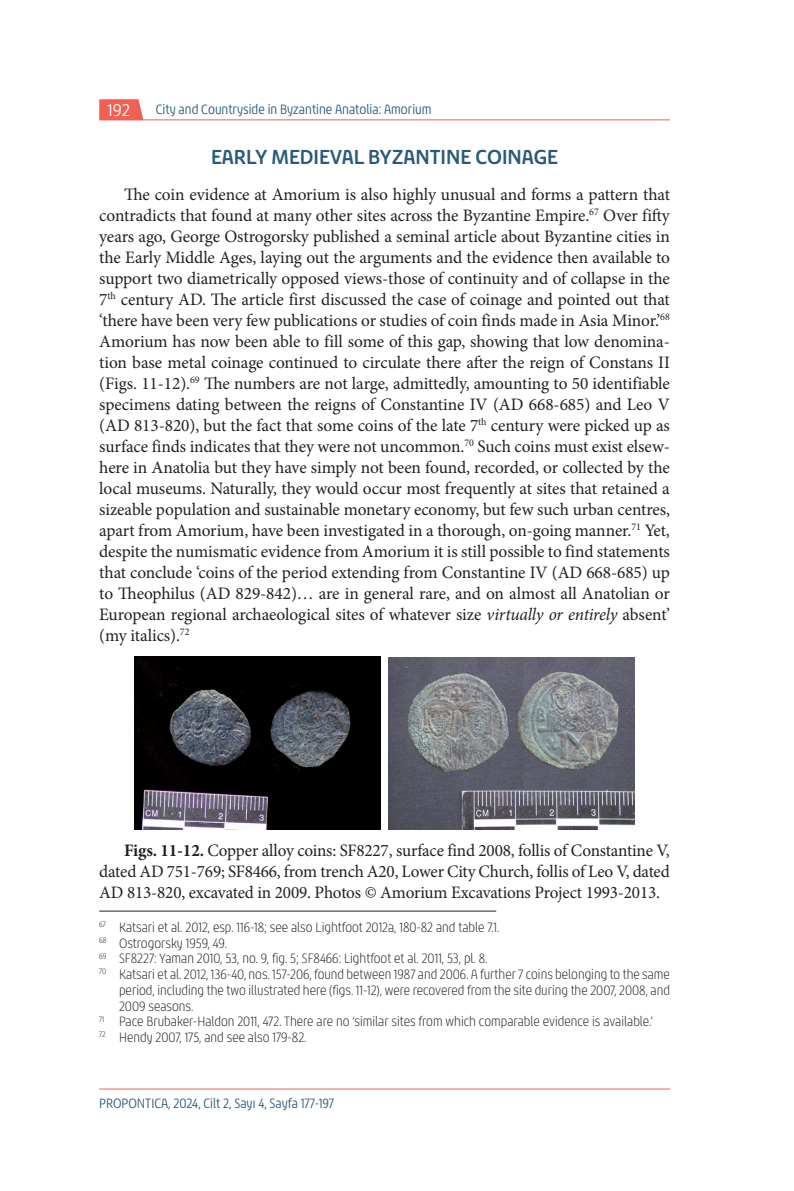
<style>
.page{position:relative;width:794px;height:1191px;background:#fff}
.page>*{position:absolute;margin:0;border:0;box-sizing:border-box;transform-origin:0 0}
.SYFA_ICI_BASLIK{font:21px "Chypre Nor Bol";color:#285b77}
.ANA_METİN{font:17.5px/21px "Minion Pro";letter-spacing:-.01em;color:#231f20;text-align:justify}
.t1{font:17.5px "Chypre Nor Boo";color:#fff}
.DIPNOT{font:14px/15.8px "Chypre Con Thi";color:#231f20;text-align:justify}
.t2{font:14px "Chypre Con Boo";color:#285b77}
.s1{font-style:italic}
.s2{font-weight:700}
</style>
<div class="page">
<svg style="left:99px;top:99px;width:44px;height:21px"></svg>
<hr style="left:99px;top:120px;width:571px;height:1px;background:#f16153">
<hr style="left:99px;top:1088px;width:571px;height:1px;background:#f16153">
<hr style="left:99px;top:910px;width:397px;height:1px;background:#231f20">
<img style="left:134px;top:656px;width:246px;height:174px">
<img style="left:389px;top:657px;width:245px;height:173px">
<p class="t1" style="left:108px;top:100px;width:24px">192</p>
<p class="t2" style="left:156px;top:101px;width:277px">City and Countryside in Byzantine Anatolia: Amorium</p>
<p class="SYFA_ICI_BASLIK" style="left:211px;top:145px;width:348px">EARLY MEDIEVAL BYZANTINE COINAGE</p>
<p class="ANA_METİN" style="left:99px;top:184px;width:572px;text-indent:25px">The coin evidence at Amorium is also highly unusual and forms a pattern that contradicts that found at many other sites across the Byzantine Empire.<sup>67</sup> Over fifty years ago, George Ostrogorsky published a seminal article about Byzantine cities in the Early Middle Ages, laying out the arguments and the evidence then available to support two diametrically opposed views-those of continuity and of collapse in the 7<sup>th</sup> century AD. The article first discussed the case of coinage and pointed out that ‘there have been very few publications or studies of coin finds made in Asia Minor.’<sup>68<br></sup>Amorium has now been able to fill some of this gap, showing that low denomina&shy;tion base metal coinage continued to circulate there after the reign of Constans II (Figs. 11-12).<sup>69</sup> The numbers are not large, admittedly, amounting to 50 identifiable specimens dating between the reigns of Constantine IV (AD 668-685) and Leo V (AD 813-820), but the fact that some coins of the late 7<sup>th</sup> century were picked up as surface finds indicates that they were not uncommon.<sup>70</sup> Such coins must exist elsew&shy;here in Anatolia but they have simply not been found, recorded, or collected by the local museums. Naturally, they would occur most frequently at sites that retained a sizeable population and sustainable monetary economy, but few such urban centres, apart from Amorium, have been investigated in a thorough, on-going manner.<sup>71</sup> Yet, despite the numismatic evidence from Amorium it is still possible to find statements that conclude ‘coins of the period extending from Constantine IV (AD 668-685) up to Theophilus (AD 829-842)… are in general rare, and on almost all Anatolian or European regional archaeological sites of whatever size <span class="s1">virtually or entirely</span> absent’ (my italics).<sup>72</sup></p>
<p class="ANA_METİN" style="left:99px;top:840px;width:572px;text-indent:25px"><span class="s2">Figs. 11-12.</span> Copper alloy coins: SF8227, surface find 2008, follis of Constantine V, dated AD 751-769; SF8466, from trench A20, Lower City Church, follis of Leo V, dated AD 813-820, excavated in 2009. Photos © Amorium Excavations Project 1993-2013.</p>
<p class="DIPNOT" style="left:99px;top:919px;width:401px"><sup>67</sup> Katsari et al. 2012, esp. 116-18; see also Lightfoot 2012a, 180-82 and table 7.1.</p>
<p class="DIPNOT" style="left:99px;top:935px;width:129px"><sup>68</sup> Ostrogorsky 1959, 49.</p>
<p class="DIPNOT" style="left:99px;top:950px;width:390px"><sup>69</sup> SF8227: Yaman 2010, 53, no. 9, fig. 5; SF8466: Lightfoot et al. 2011, 53, pl. 8.</p>
<p class="DIPNOT" style="left:119px;top:966px;width:552px;text-indent:-20px"><sup>70</sup> Katsari et al. 2012, 136-40, nos. 157-206, found between 1987 and 2006. A further 7 coins belonging to the same period, including the two illustrated here (figs. 11-12), were recovered from the site during the 2007, 2008, and 2009 seasons.</p>
<p class="DIPNOT" style="left:99px;top:1013px;width:555px"><sup>71</sup> Pace Brubaker-Haldon 2011, 472. There are no ‘similar sites from which comparable evidence is available.’</p>
<p class="DIPNOT" style="left:99px;top:1029px;width:209px"><sup>72</sup> Hendy 2007, 175, and see also 179-82.</p>
<p class="t2" style="left:99px;top:1095px;width:236px">PROPONTICA, 2024, Cilt 2, Sayı 4, Sayfa 177-197</p>
</div>
